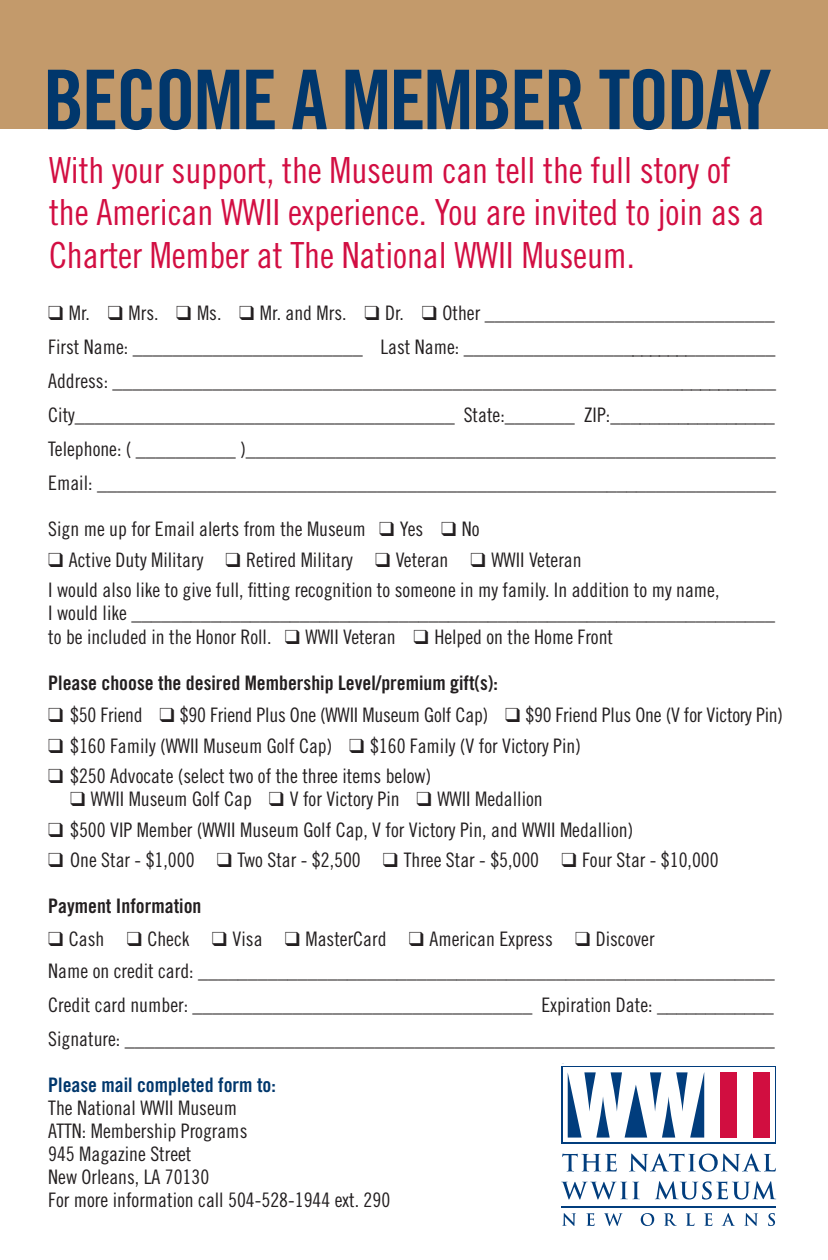
<style>
.page{position:relative;width:828px;height:1260px;background:#fff}
.page>*{position:absolute;margin:0;border:0;box-sizing:border-box;transform-origin:0 0}
.t1{font:82.4px "Trade Gothic LT Std Bd Cn 20";letter-spacing:-.03em;color:#01376c}
.t2{font:36px/42.6px "Trade Gothic LT Std Cn 18";letter-spacing:-.005em;color:#d20e42}
.t3{font:20px/23.2px "Trade Gothic LT Std Cn 18";color:#231f20}
.t4{font:20px "Trade Gothic LT Std Bd Cn 20";color:#231f20}
.t5{font:20px "Trade Gothic LT Std Bd Cn 20";color:#01376c}
</style>
<div class="page">
<div style="left:0;top:1px;width:828px;height:128px;background:#c39a6b"></div>
<div style="left:562px;top:1066px;width:214px;height:78px;background:linear-gradient(to right,#013d7d,#013d7d)"></div>
<div style="left:563px;top:1068px;width:212px;height:74px;background:#fff"></div>
<div style="left:721px;top:1072px;width:16px;height:66px;background:#d10e40"></div>
<div style="left:754px;top:1072px;width:16px;height:66px;background:#d10e40"></div>
<svg style="left:561px;top:1181px;width:215px;height:19px"></svg>
<svg style="left:562px;top:1153px;width:214px;height:19px"></svg>
<svg style="left:568px;top:1072px;width:136px;height:66px"></svg>
<svg style="left:562px;top:1213px;width:14px;height:13px"></svg>
<svg style="left:586px;top:1213px;width:9px;height:13px"></svg>
<svg style="left:604px;top:1213px;width:19px;height:13px"></svg>
<svg style="left:641px;top:1213px;width:13px;height:13px"></svg>
<svg style="left:664px;top:1213px;width:13px;height:13px"></svg>
<svg style="left:686px;top:1213px;width:9px;height:13px"></svg>
<svg style="left:704px;top:1213px;width:8px;height:13px"></svg>
<svg style="left:722px;top:1213px;width:13px;height:13px"></svg>
<svg style="left:744px;top:1213px;width:14px;height:13px"></svg>
<svg style="left:768px;top:1213px;width:7px;height:13px"></svg>
<hr style="left:561px;top:1207px;width:215px;height:1px;background:#013d7d">
<p class="t1" style="left:43px;top:50px;width:730px">BECOME A MEMBER TODAY</p>
<p class="t2" style="left:49px;top:148px;width:717px">With your support, the Museum can tell the full story of the American WWII experience. You are invited to join as a<br>Charter Member at The National WWII Museum.</p>
<p class="t3" style="left:48px;top:301px;width:728px">❑ Mr. ❑ Mrs. ❑ Ms. ❑ Mr. and Mrs. ❑ Dr. ❑ Other _____________________________</p>
<p class="t3" style="left:48px;top:335px;width:729px">First Name: _______________________ Last Name: ________________________________</p>
<p class="t3" style="left:48px;top:369px;width:730px">Address: ___________________________________________________________________</p>
<p class="t3" style="left:48px;top:403px;width:728px">City______________________________________ State:_______ ZIP:_________________</p>
<p class="t3" style="left:48px;top:437px;width:729px">Telephone: ( __________ )_____________________________________________________</p>
<p class="t3" style="left:48px;top:471px;width:729px">Email: ____________________________________________________________________</p>
<p class="t3" style="left:48px;top:517px;width:433px">Sign me up for Email alerts from the Museum ❑ Yes ❑ No</p>
<p class="t3" style="left:48px;top:548px;width:535px">❑ Active Duty Military ❑ Retired Military ❑ Veteran ❑ WWII Veteran</p>
<p class="t3" style="left:48px;top:578px;width:728px">I would also like to give full, fitting recognition to someone in my family. In addition to my name,<br>I would like _________________________________________________________________ to be included in the Honor Roll. ❑ WWII Veteran ❑ Helped on the Home Front</p>
<p class="t4" style="left:48px;top:671px;width:451px">Please choose the desired Membership Level/premium gift(s):</p>
<p class="t3" style="left:48px;top:703px;width:736px">❑ $50 Friend ❑ $90 Friend Plus One (WWII Museum Golf Cap) ❑ $90 Friend Plus One (V for Victory Pin)</p>
<p class="t3" style="left:48px;top:734px;width:534px">❑ $160 Family (WWII Museum Golf Cap) ❑ $160 Family (V for Victory Pin)</p>
<p class="t3" style="left:48px;top:764px;width:385px">❑ $250 Advocate (select two of the three items below)</p>
<p class="t3" style="left:70px;top:787px;width:474px">❑ WWII Museum Golf Cap ❑ V for Victory Pin ❑ WWII Medallion</p>
<p class="t3" style="left:48px;top:818px;width:587px">❑ $500 VIP Member (WWII Museum Golf Cap, V for Victory Pin, and WWII Medallion)</p>
<p class="t3" style="left:48px;top:848px;width:672px">❑ One Star - $1,000 ❑ Two Star - $2,500 ❑ Three Star - $5,000 ❑ Four Star - $10,000</p>
<p class="t4" style="left:48px;top:894px;width:155px">Payment Information</p>
<p class="t3" style="left:48px;top:927px;width:608px">❑ Cash ❑ Check ❑ Visa ❑ MasterCard ❑ American Express ❑ Discover</p>
<p class="t3" style="left:48px;top:959px;width:728px">Name on credit card: __________________________________________________________</p>
<p class="t3" style="left:48px;top:993px;width:727px">Credit card number: __________________________________ Expiration Date: ____________</p>
<p class="t3" style="left:48px;top:1027px;width:728px">Signature: _________________________________________________________________</p>
<p class="t5" style="left:48px;top:1073px;width:229px">Please mail completed form to:</p>
<p class="t3" style="left:48px;top:1096px;width:190px">The National WWII Museum</p>
<p class="t3" style="left:48px;top:1119px;width:201px">ATTN: Membership Programs</p>
<p class="t3" style="left:48px;top:1142px;width:145px">945 Magazine Street</p>
<p class="t3" style="left:48px;top:1165px;width:163px">New Orleans, LA 70130</p>
<p class="t3" style="left:48px;top:1188px;width:344px">For more information call 504-528-1944 ext. 290</p>
</div>
